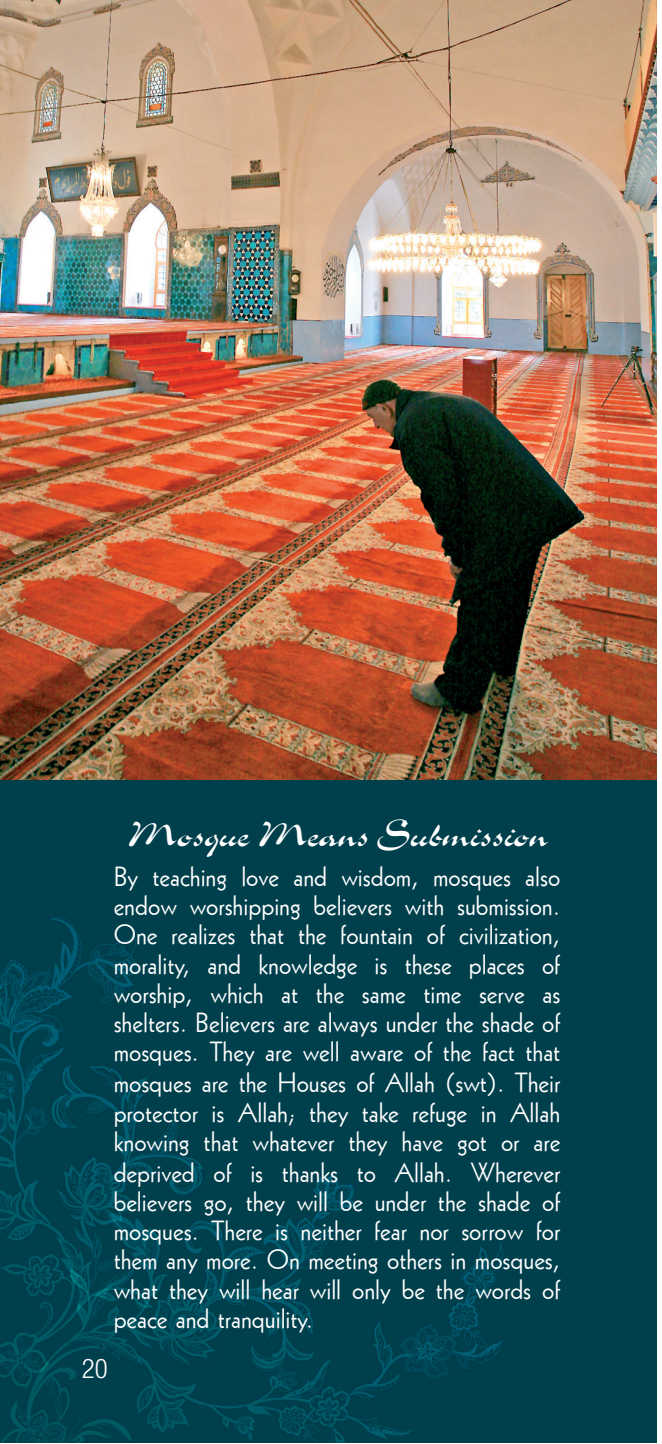
<style>
.page{position:relative;width:662px;height:1444px;background:#fff}
.page>*{position:absolute;margin:0;border:0;box-sizing:border-box;transform-origin:0 0}
.t1{font:40.5px "Slogan";color:#fff}
.t2{font:27px/29.5px "Geometric 231 BT Roman C";color:#fff;text-align:justify}
.t3{font:300 condensed 27px "Helvetica Neue LT Com";color:#fff}
</style>
<div class="page">
<img style="left:0;top:779px;width:656px;height:663px">
<img style="left:0;top:1px;width:656px;height:778px">
<h1 class="t1" style="left:127px;top:812px;width:421px">Mosque Means Submission</h1>
<p class="t2" style="left:114px;top:860px;width:448px">By teaching love and wisdom, mosques also endow worshipping believers with submission.<br>One realizes that the fountain of civilization, morality, and knowledge is these places of worship, which at the same time serve as shelters. Believers are always under the shade of mosques. They are well aware of the fact that mosques are the Houses of Allah (swt). Their protector is Allah; they take refuge in Allah knowing that whatever they have got or are deprived of is thanks to Allah. Wherever believers go, they will be under the shade of mosques. There is neither fear nor sorrow for them any more. On meeting others in mosques, what they will hear will only be the words of peace and tranquility.</p>
<p class="t3" style="left:82px;top:1352px;width:27px">20</p>
</div>
